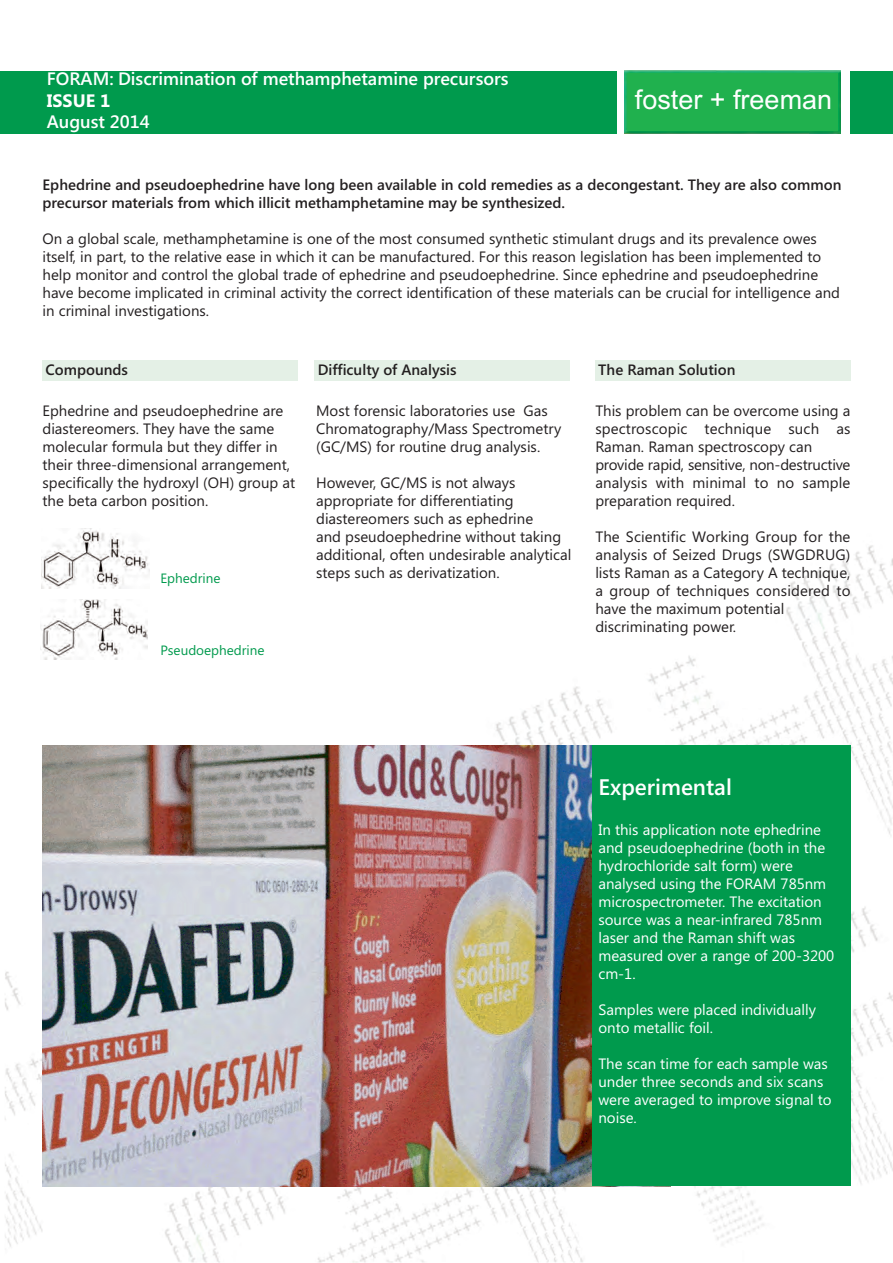
<style>
.page{position:relative;width:893px;height:1263px;background:#fff}
.page>*{position:absolute;margin:0;border:0;box-sizing:border-box;transform-origin:0 0}
.t1{font:27px "Arial";color:#fff}
.t2{font:600 22.5px "Segoe UI";color:#fff}
.t3{font:600 18px/21.6px "Segoe UI";color:#fff}
.t4{font:15px/18px "Segoe UI";color:#231f20}
.t5{font:15px/18px "Segoe UI";color:#fff}
.t6{font:600 15px/18px "Segoe UI";color:#231f20}
.t7{font:13.5px "Segoe UI";color:#009a4d}
.s1{font-weight:700}
</style>
<div class="page">
<img style="left:5px;top:528px;width:888px;height:734px">
<img style="left:43px;top:746px;width:549px;height:440px">
<div style="left:0;top:71px;width:617px;height:62px;background:#009a4d"></div>
<img style="left:625px;top:71px;width:216px;height:62px">
<div style="left:628px;top:73px;width:210px;height:58px;background:#20b14e"></div>
<div style="left:850px;top:71px;width:43px;height:62px;background:#009a4d"></div>
<div style="left:592px;top:746px;width:258px;height:440px;background:#009a4d"></div>
<div style="left:43px;top:360px;width:255px;height:21px;background:#e4f0e6"></div>
<div style="left:315px;top:360px;width:255px;height:21px;background:#e4f0e6"></div>
<div style="left:595px;top:360px;width:255px;height:21px;background:#e4f0e6"></div>
<img style="left:41px;top:529px;width:108px;height:59px">
<div style="left:25px;top:600px;width:138px;height:59px;background:#fff"></div>
<img style="left:41px;top:659px;width:106px;height:1px">
<img style="left:41px;top:600px;width:106px;height:59px">
<p class="t3" style="left:47px;top:70px;width:463px">FORAM: Discrimination of methamphetamine precursors<br><span class="s1">ISSUE 1<br></span>August 2014</p>
<p class="t1" style="left:635px;top:84px;width:199px">foster + freeman</p>
<p class="t6" style="left:43px;top:177px;width:800px">Ephedrine and pseudoephedrine have long been available in cold remedies as a decongestant. They are also common precursor materials from which illicit methamphetamine may be synthesized.</p>
<p class="t4" style="left:43px;top:231px;width:799px">On a global scale, methamphetamine is one of the most consumed synthetic stimulant drugs and its prevalence owes itself, in part, to the relative ease in which it can be manufactured. For this reason legislation has been implemented to help monitor and control the global trade of ephedrine and pseudoephedrine. Since ephedrine and pseudoephedrine have become implicated in criminal activity the correct identification of these materials can be crucial for intelligence and in criminal investigations.</p>
<p class="t6" style="left:46px;top:362px;width:84px">Compounds</p>
<p class="t6" style="left:318px;top:362px;width:140px">Difficulty of Analysis</p>
<p class="t6" style="left:598px;top:362px;width:139px">The Raman Solution</p>
<p class="t4" style="left:43px;top:403px;width:254px">Ephedrine and pseudoephedrine are diastereomers. They have the same molecular formula but they differ in their three-dimensional arrangement, specifically the hydroxyl (OH) group at the beta carbon position.</p>
<p class="t4" style="left:316px;top:403px;width:247px">Most forensic laboratories use Gas<br>Chromatography/Mass Spectrometry (GC/MS) for routine drug analysis.</p>
<p class="t4" style="left:316px;top:475px;width:257px">However, GC/MS is not always appropriate for differentiating diastereomers such as ephedrine<br>and pseudoephedrine without taking additional, often undesirable analytical steps such as derivatization.</p>
<p class="t7" style="left:160px;top:573px;width:62px">Ephedrine</p>
<p class="t7" style="left:160px;top:645px;width:106px">Pseudoephedrine</p>
<p class="t4" style="left:595px;top:403px;width:257px">This problem can be overcome using a spectroscopic technique such as Raman. Raman spectroscopy can provide rapid, sensitive, non-destructive analysis with minimal to no sample preparation required.</p>
<p class="t4" style="left:595px;top:529px;width:257px">The Scientific Working Group for the analysis of Seized Drugs (SWGDRUG) lists Raman as a Category A technique, a group of techniques considered to have the maximum potential discriminating power.</p>
<p class="t2" style="left:598px;top:778px;width:135px">Experimental</p>
<p class="t5" style="left:598px;top:822px;width:237px">In this application note ephedrine and pseudoephedrine (both in the hydrochloride salt form) were analysed using the FORAM 785nm microspectrometer. The excitation source was a near-infrared 785nm laser and the Raman shift was measured over a range of 200-3200 cm-1.</p>
<p class="t5" style="left:598px;top:1002px;width:219px">Samples were placed individually onto metallic foil.</p>
<p class="t5" style="left:598px;top:1056px;width:235px">The scan time for each sample was under three seconds and six scans were averaged to improve signal to noise.</p>
</div>
